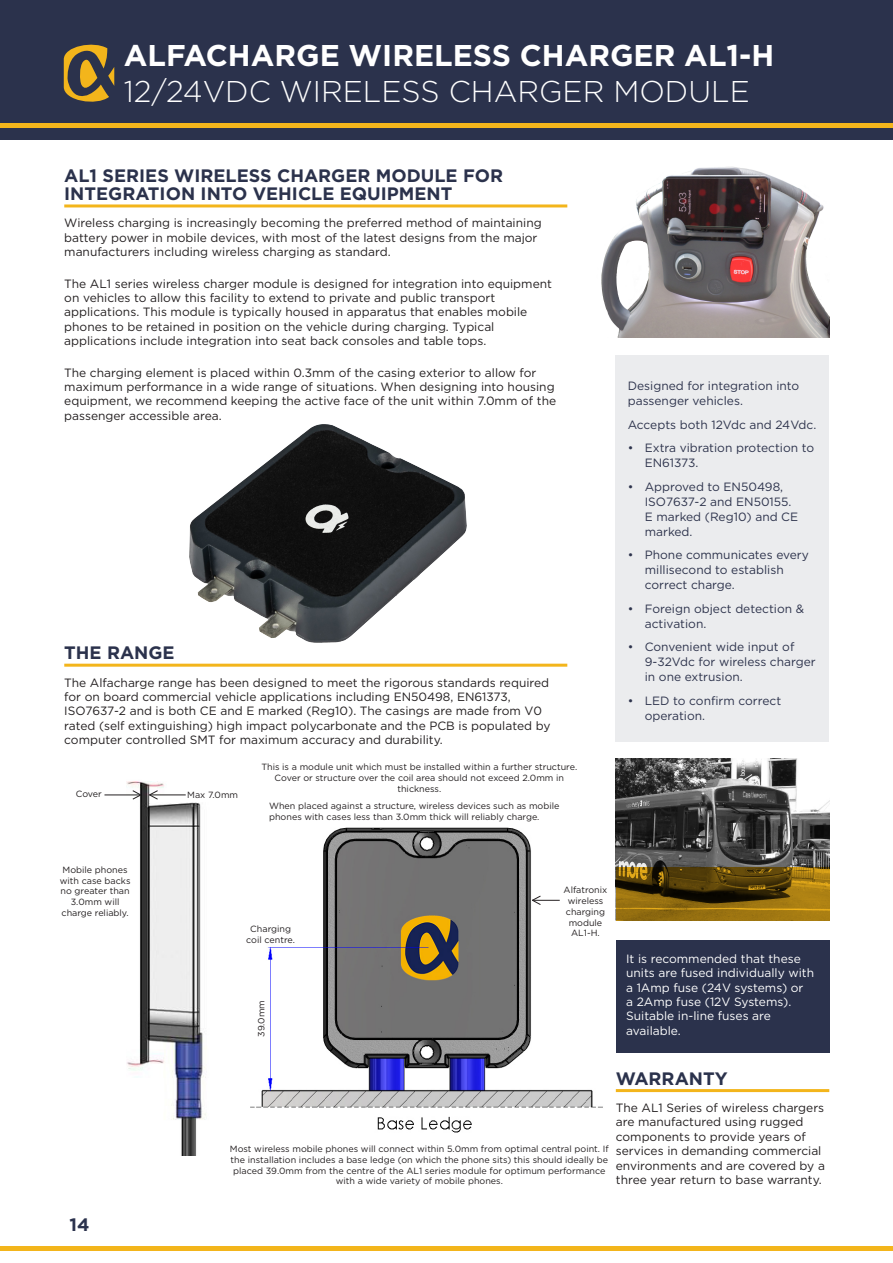
<style>
.page{position:relative;width:893px;height:1263px;background:#fff}
.page>*{position:absolute;margin:0;border:0;box-sizing:border-box;transform-origin:0 0}
.Header_heading{font:700 30px "Gotham";color:#fff}
.Content{font:300 30px "Gotham";color:#fff}
.Subheading_A{font:700 18px/18px "Gotham";color:#2b324c}
.Body_Copy{font:700 18px "Gotham";color:#2b324d}
.body_copy_last_para{font:12px/14.4px "Gotham";color:#231f20}
.body_copy_last_para-2{font:12px/15px "Gotham";color:#2d334c}
.Body_copy_white{font:12px/14.4px "Gotham";color:#fff}
.body_copy_last_para-3{font:9px/10.8px "Gotham";color:#231f20;text-align:center}
</style>
<div class="page">
<div style="left:0;top:0;width:893px;height:140px;background:#2b324c"></div>
<hr style="left:0;top:123px;width:893px;height:4px;background:#f3b51b">
<svg style="left:64px;top:45px;width:50px;height:57px"></svg>
<hr style="left:0;top:1246px;width:893px;height:4px;background:#f3b51b">
<hr style="left:64px;top:204px;width:503px;height:3px;background:#f3b51b">
<hr style="left:64px;top:664px;width:503px;height:3px;background:#f3b51b">
<img style="left:616px;top:758px;width:213px;height:109px">
<svg style="left:616px;top:867px;width:213px;height:53px;background:#76580c"></svg>
<img style="left:189px;top:424px;width:277px;height:218px">
<img style="left:250px;top:827px;width:353px;height:306px">
<img style="left:127px;top:781px;width:79px;height:374px">
<svg style="left:531px;top:895px;width:29px;height:10px"></svg>
<hr style="left:149px;top:794px;width:37px;height:1px;background:#231f20">
<svg style="left:148px;top:790px;width:11px;height:10px"></svg>
<hr style="left:104px;top:794px;width:37px;height:1px;background:#231f20">
<svg style="left:132px;top:790px;width:10px;height:10px"></svg>
<div style="left:258px;top:995px;width:11px;height:42px;background:#fff"></div>
<img style="left:601px;top:166px;width:228px;height:171px">
<div style="left:616px;top:355px;width:213px;height:386px;background:#ebecee"></div>
<hr style="left:616px;top:1089px;width:213px;height:3px;background:#f3b51b">
<div style="left:616px;top:940px;width:213px;height:112px;background:#2b324c"></div>
<p class="Header_heading" style="left:124px;top:38px;width:652px">ALFACHARGE WIRELESS CHARGER AL1-H</p>
<p class="Content" style="left:124px;top:75px;width:627px">12/24VDC WIRELESS CHARGER MODULE</p>
<p class="Subheading_A" style="left:64px;top:166px;width:440px">AL1 SERIES WIRELESS CHARGER MODULE FOR<br>INTEGRATION INTO VEHICLE EQUIPMENT</p>
<p class="body_copy_last_para" style="left:64px;top:216px;width:479px">Wireless charging is increasingly becoming the preferred method of maintaining battery power in mobile devices, with most of the latest designs from the major manufacturers including wireless charging as standard.</p>
<p class="body_copy_last_para" style="left:64px;top:276px;width:489px">The AL1 series wireless charger module is designed for integration into equipment on vehicles to allow this facility to extend to private and public transport applications. This module is typically housed in apparatus that enables mobile phones to be retained in position on the vehicle during charging. Typical applications include integration into seat back consoles and table tops.</p>
<p class="body_copy_last_para" style="left:64px;top:365px;width:493px">The charging element is placed within 0.3mm of the casing exterior to allow for maximum performance in a wide range of situations. When designing into housing equipment, we recommend keeping the active face of the unit within 7.0mm of the passenger accessible area.</p>
<p class="Subheading_A" style="left:64px;top:644px;width:112px">THE RANGE</p>
<p class="body_copy_last_para" style="left:64px;top:675px;width:488px">The Alfacharge range has been designed to meet the rigorous standards required for on board commercial vehicle applications including EN50498, EN61373, ISO7637-2 and is both CE and E marked (Reg10). The casings are made from V0 rated (self extinguishing) high impact polycarbonate and the PCB is populated by computer controlled SMT for maximum accuracy and durability.</p>
<p class="body_copy_last_para-3" style="left:76px;top:788px;width:28px">Cover</p>
<p class="body_copy_last_para-3" style="left:60px;top:864px;width:72px">Mobile phones with case backs no greater than<br>3.0mm will charge reliably.</p>
<p class="body_copy_last_para-3" style="left:187px;top:789px;width:52px">Max 7.0mm</p>
<p class="body_copy_last_para-3" style="left:261px;top:762px;width:317px">This is a module unit which must be installed within a further structure.<br>Cover or structure over the coil area should not exceed 2.0mm in thickness.</p>
<p class="body_copy_last_para-3" style="left:269px;top:800px;width:292px;text-align:left">When placed against a structure, wireless devices such as mobile phones with cases less than 3.0mm thick will reliably charge.</p>
<p class="body_copy_last_para-3" style="left:246px;top:923px;width:50px">Charging coil centre.</p>
<p class="body_copy_last_para-3" style="left:256px;top:1037px;width:38px;rotate:-90deg">39.0mm</p>
<p class="body_copy_last_para-3" style="left:564px;top:884px;width:45px">Alfatronix wireless charging module<br>AL1-H.</p>
<p class="body_copy_last_para-2" style="left:628px;top:378px;width:173px">Designed for integration into passenger vehicles.</p>
<p class="body_copy_last_para-2" style="left:628px;top:417px;width:190px">Accepts both 12Vdc and 24Vdc.</p>
<p class="body_copy_last_para-2" style="left:645px;top:440px;width:171px;text-indent:-17px">• Extra vibration protection to<br>EN61373.</p>
<p class="body_copy_last_para-2" style="left:645px;top:479px;width:155px;text-indent:-17px">• Approved to EN50498,<br>ISO7637-2 and EN50155.<br>E marked (Reg10) and CE marked.</p>
<p class="body_copy_last_para-2" style="left:645px;top:547px;width:166px;text-indent:-17px">• Phone communicates every millisecond to establish correct charge.</p>
<p class="body_copy_last_para-2" style="left:645px;top:601px;width:161px;text-indent:-17px">• Foreign object detection &amp; activation.</p>
<p class="body_copy_last_para-2" style="left:645px;top:639px;width:172px;text-indent:-17px">• Convenient wide input of<br>9-32Vdc for wireless charger in one extrusion.</p>
<p class="body_copy_last_para-2" style="left:645px;top:693px;width:138px;text-indent:-17px">• LED to confirm correct operation.</p>
<p class="Body_copy_white" style="left:626px;top:951px;width:189px">It is recommended that these units are fused individually with a 1Amp fuse (24V systems) or<br>a 2Amp fuse (12V Systems).<br>Suitable in-line fuses are available.</p>
<p class="Body_Copy" style="left:69px;top:1215px;width:21px">14</p>
<p class="Subheading_A" style="left:616px;top:1069px;width:113px">WARRANTY</p>
<p class="body_copy_last_para" style="left:616px;top:1100px;width:211px">The AL1 Series of wireless chargers are manufactured using rugged components to provide years of services in demanding commercial environments and are covered by a three year return to base warranty.</p>
<p class="body_copy_last_para-3" style="left:230px;top:1143px;width:380px">Most wireless mobile phones will connect within 5.0mm from optimal central point. If the installation includes a base ledge (on which the phone sits) this should ideally be placed 39.0mm from the centre of the AL1 series module for optimum performance with a wide variety of mobile phones.</p>
</div>
